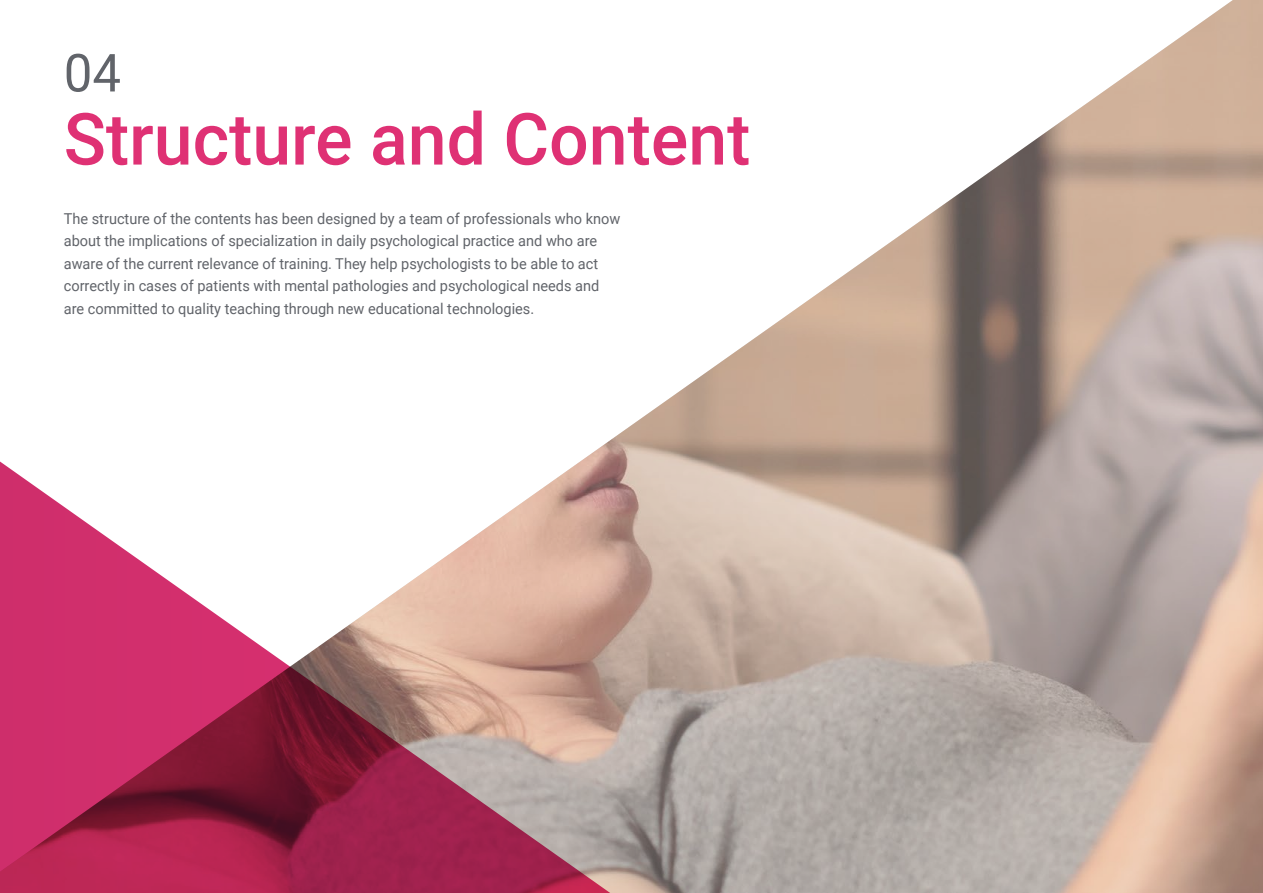
<style>
.page{position:relative;width:1263px;height:893px;background:#fff}
.page>*{position:absolute;margin:0;border:0;box-sizing:border-box;transform-origin:0 0}
.t1{font:500 72px "Roboto";color:#df3174}
.t2{font:52.5px "Roboto";color:#61646a}
.t3{font:15px/22.5px "Roboto";color:#61646a}
</style>
<div class="page">
<img style="left:602px;top:0;width:661px;height:893px">
<svg style="left:0;top:446px;width:640px;height:447px"></svg>
<h2 class="t2" style="left:64px;top:36px;width:59px">04</h2>
<h1 class="t1" style="left:64px;top:89px;width:688px">Structure and Content</h1>
<p class="t3" style="left:64px;top:207px;width:558px">The structure of the contents has been designed by a team of professionals who know about the implications of specialization in daily psychological practice and who are aware of the current relevance of training. They help psychologists to be able to act correctly in cases of patients with mental pathologies and psychological needs and are committed to quality teaching through new educational technologies.</p>
</div>
